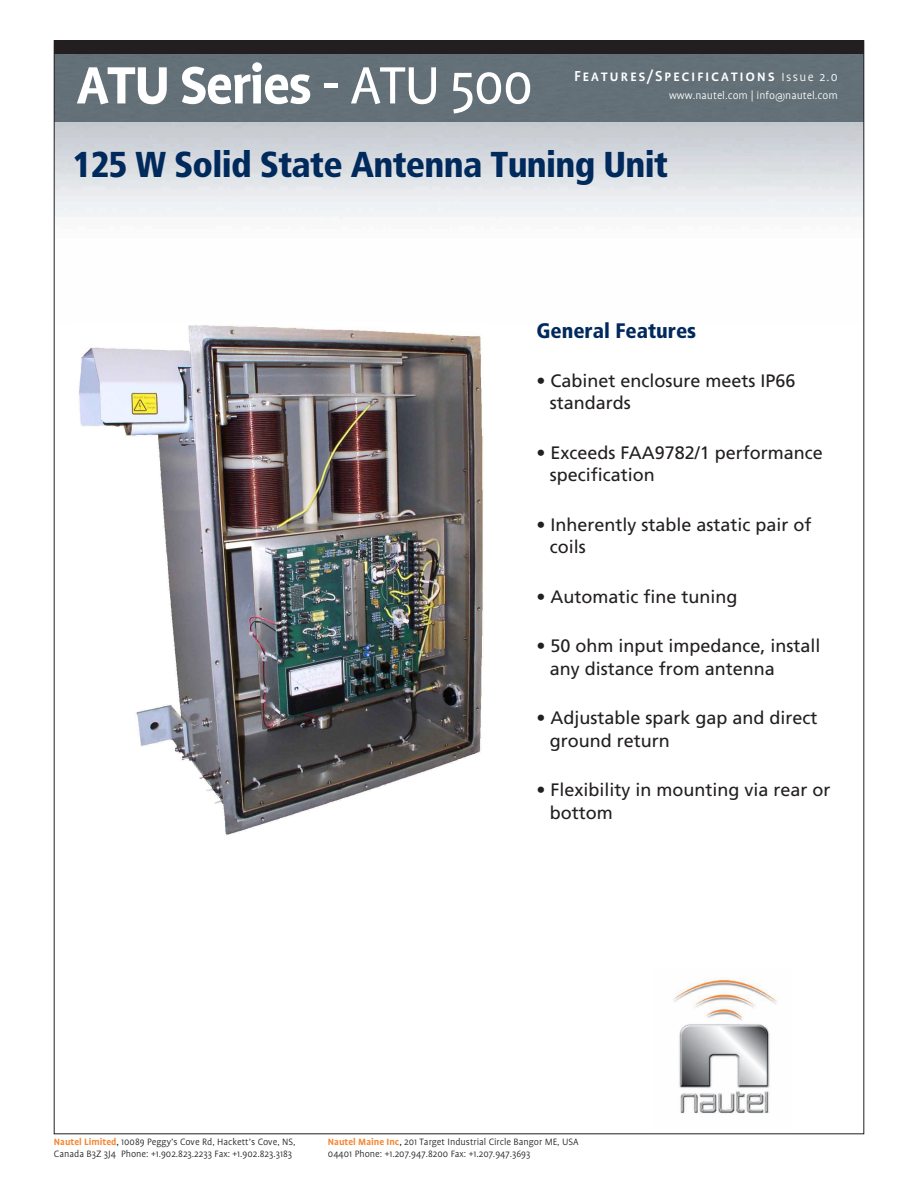
<style>
.page{position:relative;width:918px;height:1188px;background:#fff}
.page>*{position:absolute;margin:0;border:0;box-sizing:border-box;transform-origin:0 0}
.t1{font:700 60px "Profile";letter-spacing:-.03em;color:#fff}
.t2{font:900 condensed 36px "Frutiger";letter-spacing:-.02em;color:#00295c}
.t3{font:900 condensed 21px "Frutiger";color:#00295c}
.t4{font:18px/22.5px "Frutiger";color:#231f20}
.t5{font:500 16.5px "Profile SC";letter-spacing:.1em;color:#fff}
.t6{font:300 12px "Profile";color:#fff}
.t7{font:300 10.5px/12px "Profile";color:#231f20}
.s1{font-weight:400}
.s2{font-family:"Profile";font-weight:300;font-size:13.5px}
.s3{font-weight:700;color:#f58938}
</style>
<div class="page">
<div style="left:56px;top:54px;width:806px;height:68px;background:#637077"></div>
<div style="left:54px;top:40px;width:810px;height:14px;background:#231f20"></div>
<img style="left:78px;top:322px;width:406px;height:513px">
<img style="left:673px;top:978px;width:104px;height:136px">
<h1 class="t1" style="left:76px;top:53px;width:459px">ATU Series <span class="s1">- ATU 500</span></h1>
<p class="t5" style="left:574px;top:67px;width:265px">Features/Specifications <span class="s2">Issue 2.0</span></p>
<p class="t6" style="left:669px;top:89px;width:170px">www.nautel.com | info@nautel.com</p>
<h2 class="t2" style="left:73px;top:142px;width:597px">125 W Solid State Antenna Tuning Unit</h2>
<p class="t3" style="left:536px;top:318px;width:161px">General Features</p>
<p class="t4" style="left:550px;top:369px;width:247px;text-indent:-14px">• Cabinet enclosure meets IP66 standards</p>
<p class="t4" style="left:550px;top:441px;width:274px;text-indent:-14px">• Exceeds FAA9782/1 performance specification</p>
<p class="t4" style="left:550px;top:513px;width:263px;text-indent:-14px">• Inherently stable astatic pair of coils</p>
<p class="t4" style="left:536px;top:585px;width:203px">• Automatic fine tuning</p>
<p class="t4" style="left:550px;top:634px;width:272px;text-indent:-14px">• 50 ohm input impedance, install any distance from antenna</p>
<p class="t4" style="left:550px;top:706px;width:269px;text-indent:-14px">• Adjustable spark gap and direct ground return</p>
<p class="t4" style="left:550px;top:778px;width:282px;text-indent:-14px">• Flexibility in mounting via rear or bottom</p>
<p class="t7" style="left:54px;top:1136px;width:243px"><span class="s3">Nautel Limited</span><span class="s1">,</span> 10089 Peggy’s Cove Rd, Hackett’s Cove, NS,<br>Canada B3Z 3J4 Phone: +1.902.823.2233 Fax: +1.902.823.3183</p>
<p class="t7" style="left:328px;top:1136px;width:252px"><span class="s3">Nautel Maine Inc</span><span class="s1">,</span> 201 Target Industrial Circle Bangor ME, USA<br>04401 Phone: +1.207.947.8200 Fax: +1.207.947.3693</p>
</div>
